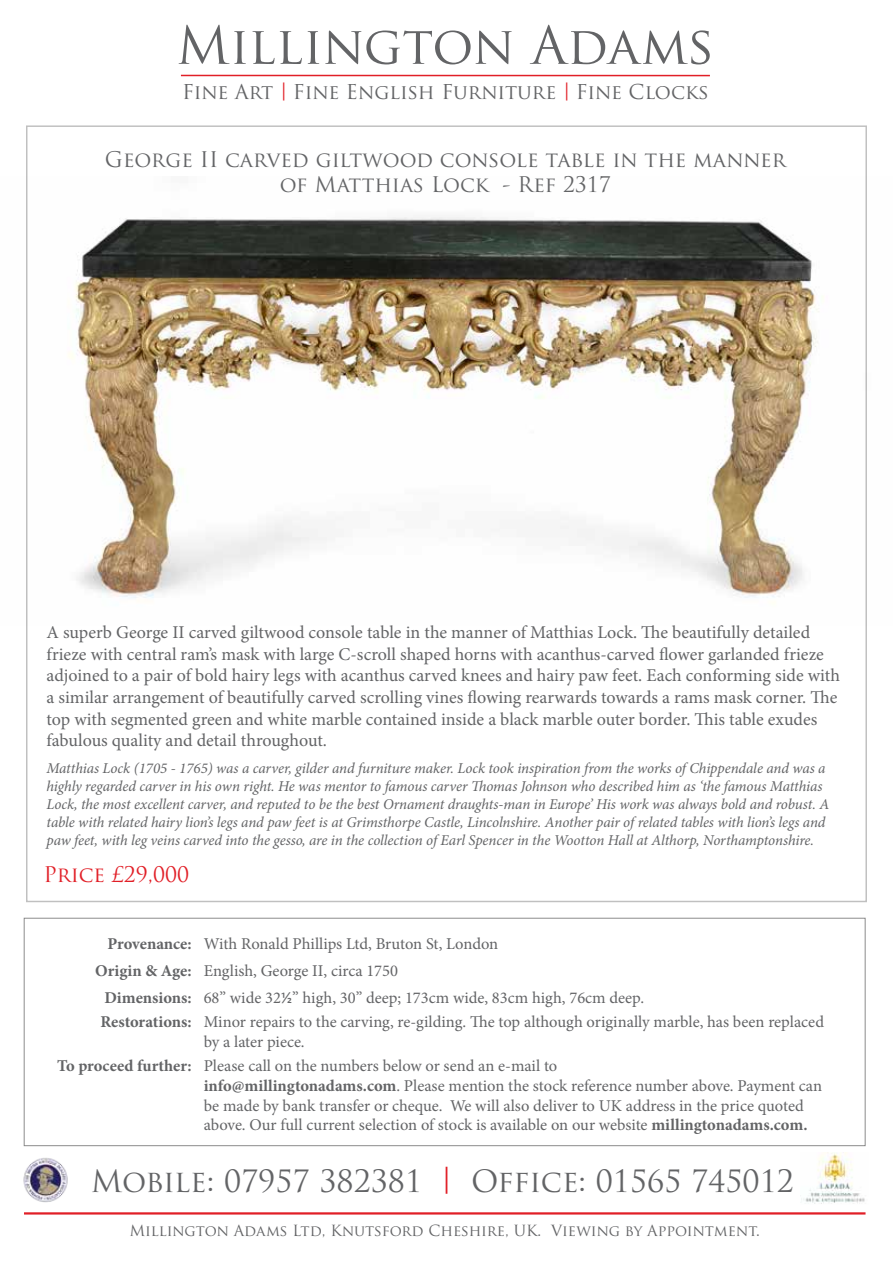
<style>
.page{position:relative;width:893px;height:1263px;background:#fff}
.page>*{position:absolute;margin:0;border:0;box-sizing:border-box;transform-origin:0 0}
.t1{font:51px "Trajan Pro";color:#636466}
.t2{font:30px "Trajan Pro";color:#636466}
.t3{font:27px "Minion Pro";color:#e11f27}
.t4{font:21px/25.2px "Trajan Pro";color:#636466;text-align:center}
.t5{font:21px "Trajan Pro";color:#e11f27}
.t6{font:19.95px "Trajan Pro";color:#636466}
.t7{font:18px/21.6px "Minion Pro";color:#636466}
.t8{font:18px "Minion Pro";color:#e11f27}
.t9{font:16.5px/19.8px "Minion Pro";color:#636466}
.t10{font:italic 15px/18px "Minion Pro";letter-spacing:-.01em;color:#636466}
.t11{font:15px "Trajan Pro";color:#636466}
.s1{font-weight:700}
.s2{font-family:"Calibri"}
</style>
<div class="page">
<img style="left:68px;top:217px;width:756px;height:381px">
<hr style="left:181px;top:75px;width:529px;height:1px;background:#e11f27">
<hr style="left:24px;top:1212px;width:841px;height:2px;background:#e11f27">
<img style="left:23px;top:1158px;width:45px;height:45px">
<img style="left:800px;top:1152px;width:65px;height:52px">
<h1 class="t1" style="left:176px;top:13px;width:540px">Millington Adams</h1>
<h3 class="t6" style="left:182px;top:79px;width:528px">Fine Art Fine English Furniture Fine Clocks</h3>
<p class="t8" style="left:281px;top:79px;width:6px">|</p>
<p class="t8" style="left:564px;top:79px;width:6px">|</p>
<h3 class="t4" style="left:105px;top:147px;width:682px">George II carved giltwood console table in the manner of Matthias Lock - Ref 2317</h3>
<p class="t7" style="left:47px;top:622px;width:795px">A superb George II carved giltwood console table in the manner of Matthias Lock. The beautifully detailed frieze with central ram’s mask with large C-scroll shaped horns with acanthus-carved flower garlanded frieze adjoined to a pair of bold hairy legs with acanthus carved knees and hairy paw feet. Each conforming side with a similar arrangement of beautifully carved scrolling vines flowing rearwards towards a rams mask corner. The top with segmented green and white marble contained inside a black marble outer border. This table exudes fabulous quality and detail throughout.</p>
<p class="t10" style="left:47px;top:759px;width:784px">Matthias Lock (1705 - 1765) was a carver, gilder and furniture maker. Lock took inspiration from the works of Chippendale and was a highly regarded carver in his own right. He was mentor to famous carver Thomas Johnson who described him as ‘the famous Matthias Lock, the most excellent carver, and reputed to be the best Ornament draughts-man in Europe’ His work was always bold and robust. A table with related hairy lion’s legs and paw feet is at Grimsthorpe Castle, Lincolnshire. Another pair of related tables with lion’s legs and paw feet, with leg veins carved into the gesso, are in the collection of Earl Spencer in the Wootton Hall at Althorp, Northamptonshire.</p>
<h3 class="t5" style="left:44px;top:860px;width:147px">Price £29,000</h3>
<p class="t9" style="left:107px;top:934px;width:392px"><span class="s1">Provenance:</span> With Ronald Phillips Ltd, Bruton St, London</p>
<p class="t9" style="left:95px;top:961px;width:304px"><span class="s1">Origin &amp; Age:</span> English, George II, circa 1750</p>
<p class="t9" style="left:104px;top:988px;width:541px"><span class="s1">Dimensions:</span> 68” wide 32<span class="s2">½</span>” high, 30” deep; 173cm wide, 83cm high, 76cm deep.</p>
<p class="t9" style="left:204px;top:1012px;width:622px;text-indent:-103px"><span class="s1">Restorations:</span> Minor repairs to the carving, re-gilding. The top although originally marble, has been replaced by a later piece.</p>
<p class="t9" style="left:204px;top:1056px;width:620px;text-indent:-146px"><span class="s1">To proceed further:</span> Please call on the numbers below or send an e-mail to<br><span class="s1">info@millingtonadams.com</span>. Please mention the stock reference number above. Payment can be made by bank transfer or cheque. We will also deliver to UK address in the price quoted above. Our full current selection of stock is available on our website <span class="s1">millingtonadams.com.</span></p>
<h3 class="t3" style="left:443px;top:1160px;width:9px">|</h3>
<p class="t11" style="left:129px;top:1221px;width:632px">Millington Adams Ltd, Knutsford Cheshire, UK. Viewing by Appointment.</p>
<h2 class="t2" style="left:91px;top:1162px;width:333px">Mobile: 07957 382381</h2>
<h2 class="t2" style="left:471px;top:1162px;width:325px">Office: 01565 745012</h2>
</div>
